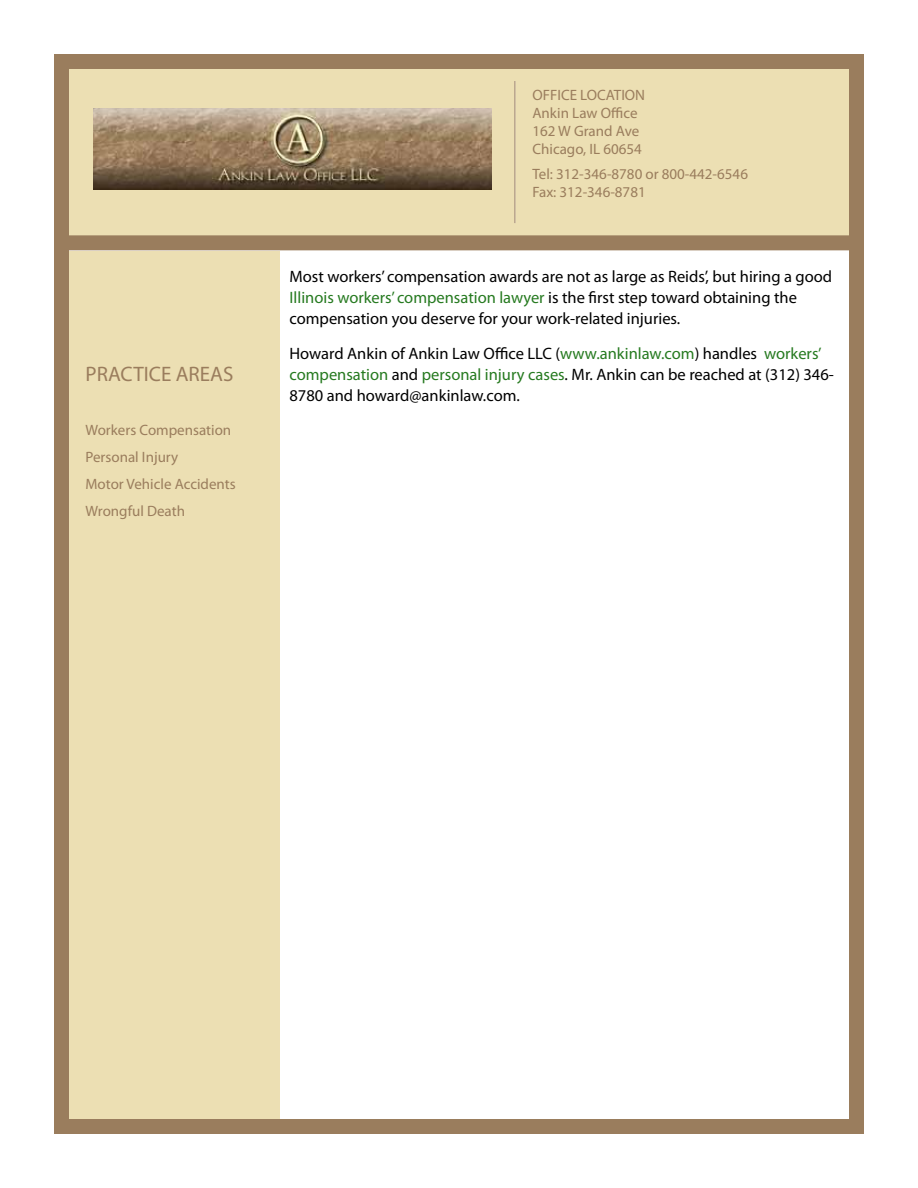
<style>
.page{position:relative;width:918px;height:1188px;background:#fff}
.page>*{position:absolute;margin:0;border:0;box-sizing:border-box;transform-origin:0 0}
.t1{font:21px "Myriad Pro";color:#9a7d5d}
.t2{font:16.5px/21px "Myriad Pro";color:#000}
.t3{font:15px/18px "Myriad Pro";color:#9a7d5d}
.s1{color:#267a20}
</style>
<div class="page">
<div style="left:54px;top:251px;width:225px;height:883px;background:#ecdfb3"></div>
<div style="left:54px;top:54px;width:810px;height:1080px;border:15px solid #9a7d5d"></div>
<div style="left:54px;top:54px;width:810px;height:196px;background:#ecdfb3;border:15px solid #9a7d5d"></div>
<img style="left:93px;top:109px;width:399px;height:81px">
<hr style="left:514px;top:81px;width:1px;height:142px;background:#9a7d5d">
<p class="t1" style="left:86px;top:361px;width:149px">PRACTICE AREAS</p>
<p class="t3" style="left:86px;top:417px;width:152px;line-height:27px">Workers Compensation<br>Personal Injury<br>Motor Vehicle Accidents<br>Wrongful Death</p>
<p class="t3" style="left:532px;top:85px;width:114px">OFFICE LOCATION<br>Ankin Law Office<br>162 W Grand Ave<br>Chicago, IL 60654</p>
<p class="t3" style="left:532px;top:165px;width:217px">Tel: 312-346-8780 or 800-442-6546<br>Fax: 312-346-8781</p>
<p class="t2" style="left:290px;top:266px;width:544px">Most workers’ compensation awards are not as large as Reids’, but hiring a good<br><span class="s1">Illinois workers’ compensation lawyer</span> is the first step toward obtaining the compensation you deserve for your work-related injuries.</p>
<p class="t2" style="left:290px;top:342px;width:546px">Howard Ankin of Ankin Law Office LLC (<span class="s1">www.ankinlaw.com</span>) handles <span class="s1">workers’ compensation</span> and <span class="s1">personal injury cases</span>. Mr. Ankin can be reached at (312) 346-<br>8780 and howard@ankinlaw.com.</p>
</div>
